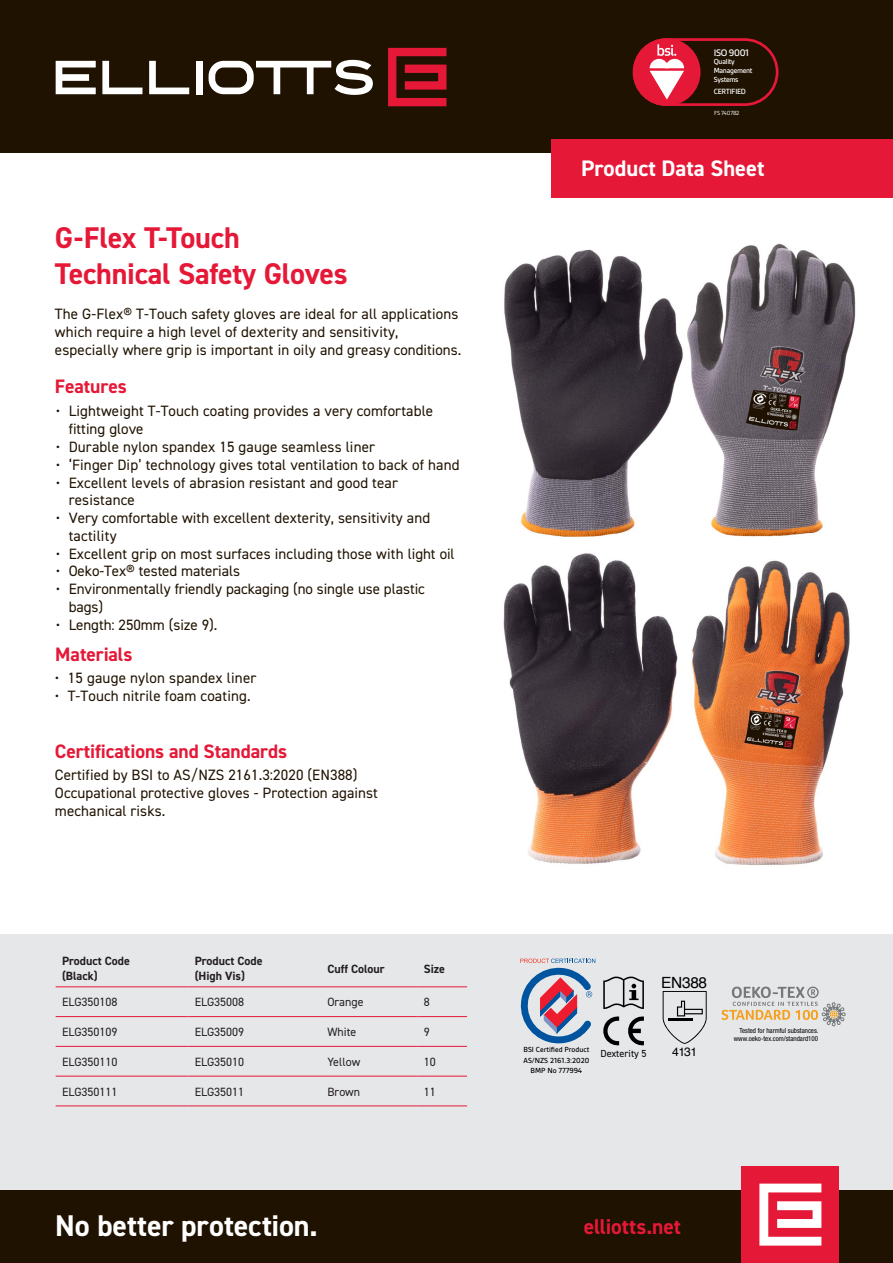
<style>
.page{position:relative;width:893px;height:1263px;background:#fff}
.page>*{position:absolute;margin:0;border:0;box-sizing:border-box;transform-origin:0 0}
.Subhead_2{font:700 30px/36px "DIN2014";letter-spacing:-.01em;color:#e51837}
.t1{font:700 30px "DIN2014";letter-spacing:-.005em;color:#fff}
.t2{font:700 22.5px "DIN2014";color:#fff}
.t3{font:700 21.45px "DIN2014";letter-spacing:-.005em;color:#e51837}
.Body{font:700 19.5px "DIN2014";letter-spacing:-.005em;color:#e51837}
.Subhead_2-2{font:700 19.5px "DIN2014";letter-spacing:-.005em;color:#e51837}
.t4{font:15.45px "Helvetica";letter-spacing:-.02em;color:#000}
.Subhead_2-3{font:15px/17.4px "DIN2014";letter-spacing:.01em;color:#1f1200}
.Body-2{font:15px/18px "DIN2014";letter-spacing:.005em;color:#1f1200}
.t5{font:12.15px "Helvetica";color:#000}
.Table_Body{font:12px "DIN2014";color:#231f20}
.t6{font:700 12px/15px "DIN2014";color:#231f20}
.t7{font:10.2px "DIN2014";color:#000}
.t8{font:500 10.2px "Gesta";letter-spacing:-.035em;color:#fff}
.t9{font:500 8.1px "Gesta";letter-spacing:-.035em;color:#fff}
.t10{font:500 7.95px/10.2px "Gesta";color:#000;text-align:center}
.t11{font:500 7.95px/8.6px "Gesta";letter-spacing:-.035em;color:#fff}
.t12{font:condensed 6.9px/7.9px "Helvetica Neue LT Pro";color:#000;text-align:right}
.t13{font:6.3px "Gesta";letter-spacing:-.035em;color:#fff}
</style>
<div class="page">
<img style="left:503px;top:553px;width:347px;height:313px">
<div style="left:0;top:0;width:893px;height:153px;background:#1f1200"></div>
<div style="left:0;top:1189px;width:893px;height:74px;background:#1f1200"></div>
<div style="left:0;top:934px;width:893px;height:255px;background:#e6e7e9"></div>
<img style="left:504px;top:243px;width:352px;height:294px">
<hr style="left:56px;top:986px;width:132px;height:1px;background:#e51837">
<hr style="left:188px;top:986px;width:133px;height:1px;background:#e51837">
<hr style="left:321px;top:986px;width:96px;height:1px;background:#e51837">
<hr style="left:417px;top:986px;width:50px;height:1px;background:#e51837">
<hr style="left:56px;top:1016px;width:132px;height:1px;background:#e51837">
<hr style="left:188px;top:1016px;width:133px;height:1px;background:#e51837">
<hr style="left:321px;top:1016px;width:96px;height:1px;background:#e51837">
<hr style="left:417px;top:1016px;width:50px;height:1px;background:#e51837">
<hr style="left:56px;top:1046px;width:132px;height:1px;background:#e51837">
<hr style="left:188px;top:1046px;width:133px;height:1px;background:#e51837">
<hr style="left:321px;top:1046px;width:96px;height:1px;background:#e51837">
<hr style="left:417px;top:1046px;width:50px;height:1px;background:#e51837">
<hr style="left:56px;top:1076px;width:132px;height:1px;background:#e51837">
<hr style="left:188px;top:1076px;width:133px;height:1px;background:#e51837">
<hr style="left:321px;top:1076px;width:96px;height:1px;background:#e51837">
<hr style="left:417px;top:1076px;width:50px;height:1px;background:#e51837">
<hr style="left:56px;top:1105px;width:132px;height:1px;background:#e51837">
<hr style="left:188px;top:1105px;width:133px;height:1px;background:#e51837">
<hr style="left:321px;top:1105px;width:96px;height:1px;background:#e51837">
<hr style="left:417px;top:1105px;width:50px;height:1px;background:#e51837">
<div style="left:551px;top:139px;width:342px;height:59px;background:#e51837"></div>
<svg style="left:388px;top:48px;width:58px;height:58px"></svg>
<div style="left:196px;top:61px;width:6px;height:33px;background:#fff"></div>
<svg style="left:209px;top:60px;width:164px;height:35px"></svg>
<svg style="left:56px;top:61px;width:40px;height:33px"></svg>
<svg style="left:102px;top:61px;width:40px;height:33px"></svg>
<svg style="left:149px;top:61px;width:40px;height:33px"></svg>
<div style="left:741px;top:1166px;width:98px;height:97px;background:#e51837"></div>
<svg style="left:759px;top:1183px;width:62px;height:62px"></svg>
<svg style="left:633px;top:38px;width:145px;height:68px"></svg>
<svg style="left:721px;top:986px;width:125px;height:40px"></svg>
<svg style="left:603px;top:976px;width:41px;height:33px"></svg>
<svg style="left:628px;top:1016px;width:16px;height:29px"></svg>
<svg style="left:603px;top:1016px;width:16px;height:29px"></svg>
<svg style="left:663px;top:991px;width:44px;height:53px"></svg>
<svg style="left:520px;top:958px;width:75px;height:86px"></svg>
<p class="t8" style="left:714px;top:47px;width:37px">ISO 9001</p>
<p class="t11" style="left:714px;top:58px;width:40px">Quality<br>Management<br>Systems</p>
<p class="t9" style="left:714px;top:87px;width:34px">CERTIFIED</p>
<p class="t13" style="left:714px;top:109px;width:27px">FS 740782</p>
<p class="Subhead_2" style="left:55px;top:220px;width:294px">G-Flex T-Touch<br>Technical Safety Gloves</p>
<p class="Subhead_2-3" style="left:55px;top:304px;width:408px;line-height:18px">The G-Flex® T-Touch safety gloves are ideal for all applications which require a high level of dexterity and sensitivity, especially where grip is important in oily and greasy conditions.</p>
<p class="Subhead_2-2" style="left:55px;top:373px;width:73px">Features</p>
<p class="Subhead_2-3" style="left:69px;top:402px;width:366px;text-indent:-13px">• Lightweight T-Touch coating provides a very comfortable fitting glove</p>
<p class="Subhead_2-3" style="left:56px;top:437px;width:321px">• Durable nylon spandex 15 gauge seamless liner</p>
<p class="Subhead_2-3" style="left:56px;top:455px;width:405px">• ‘Finger Dip’ technology gives total ventilation to back of hand</p>
<p class="Subhead_2-3" style="left:69px;top:473px;width:331px;text-indent:-13px">• Excellent levels of abrasion resistant and good tear resistance</p>
<p class="Subhead_2-3" style="left:69px;top:509px;width:363px;text-indent:-13px">• Very comfortable with excellent dexterity, sensitivity and tactility</p>
<p class="Subhead_2-3" style="left:56px;top:544px;width:400px">• Excellent grip on most surfaces including those with light oil</p>
<p class="Subhead_2-3" style="left:56px;top:562px;width:186px">• Oeko-Tex® tested materials</p>
<p class="Subhead_2-3" style="left:69px;top:580px;width:358px;text-indent:-13px">• Environmentally friendly packaging (no single use plastic bags)</p>
<p class="Subhead_2-3" style="left:56px;top:615px;width:163px">• Length: 250mm (size 9).</p>
<p class="Subhead_2-2" style="left:55px;top:641px;width:79px">Materials</p>
<p class="Subhead_2-3" style="left:55px;top:669px;width:203px">• 15 gauge nylon spandex liner</p>
<p class="Subhead_2-3" style="left:55px;top:687px;width:197px">• T-Touch nitrile foam coating.</p>
<p class="Body" style="left:55px;top:738px;width:234px">Certifications and Standards</p>
<p class="Body-2" style="left:55px;top:765px;width:324px">Certified by BSI to AS/NZS 2161.3:2020 (EN388)<br>Occupational protective gloves - Protection against mechanical risks.</p>
<p class="t6" style="left:62px;top:954px;width:69px">Product Code (Black)</p>
<p class="t6" style="left:195px;top:954px;width:69px">Product Code (High Vis)</p>
<p class="t6" style="left:327px;top:961px;width:59px">Cuff Colour</p>
<p class="t6" style="left:424px;top:961px;width:23px">Size</p>
<p class="Table_Body" style="left:62px;top:995px;width:57px">ELG350108</p>
<p class="Table_Body" style="left:195px;top:995px;width:51px">ELG35008</p>
<p class="Table_Body" style="left:327px;top:995px;width:38px">Orange</p>
<p class="Table_Body" style="left:424px;top:995px;width:7px">8</p>
<p class="Table_Body" style="left:62px;top:1024px;width:57px">ELG350109</p>
<p class="Table_Body" style="left:195px;top:1024px;width:51px">ELG35009</p>
<p class="Table_Body" style="left:327px;top:1024px;width:30px">White</p>
<p class="Table_Body" style="left:424px;top:1024px;width:7px">9</p>
<p class="Table_Body" style="left:62px;top:1054px;width:57px">ELG350110</p>
<p class="Table_Body" style="left:195px;top:1054px;width:51px">ELG35010</p>
<p class="Table_Body" style="left:327px;top:1054px;width:34px">Yellow</p>
<p class="Table_Body" style="left:424px;top:1054px;width:13px">10</p>
<p class="Table_Body" style="left:62px;top:1084px;width:57px">ELG350111</p>
<p class="Table_Body" style="left:195px;top:1084px;width:51px">ELG35011</p>
<p class="Table_Body" style="left:327px;top:1084px;width:34px">Brown</p>
<p class="Table_Body" style="left:424px;top:1084px;width:13px">11</p>
<h2 class="t2" style="left:581px;top:154px;width:185px">Product Data Sheet</h2>
<p class="t4" style="left:661px;top:970px;width:47px">EN388</p>
<p class="t10" style="left:523px;top:1045px;width:67px">BSI Certified Product<br>AS/NZS 2161.3:2020<br>BMP No 777994</p>
<p class="t7" style="left:600px;top:1047px;width:48px">Dexterity 5</p>
<p class="t5" style="left:672px;top:1042px;width:26px">4131</p>
<p class="t12" style="left:734px;top:1027px;width:86px">Tested for harmful substances. www.oeko-tex.com/standard100</p>
<h1 class="t1" style="left:55px;top:1206px;width:264px">No better protection.</h1>
<h3 class="t3" style="left:584px;top:1213px;width:99px">elliotts.net</h3>
</div>
